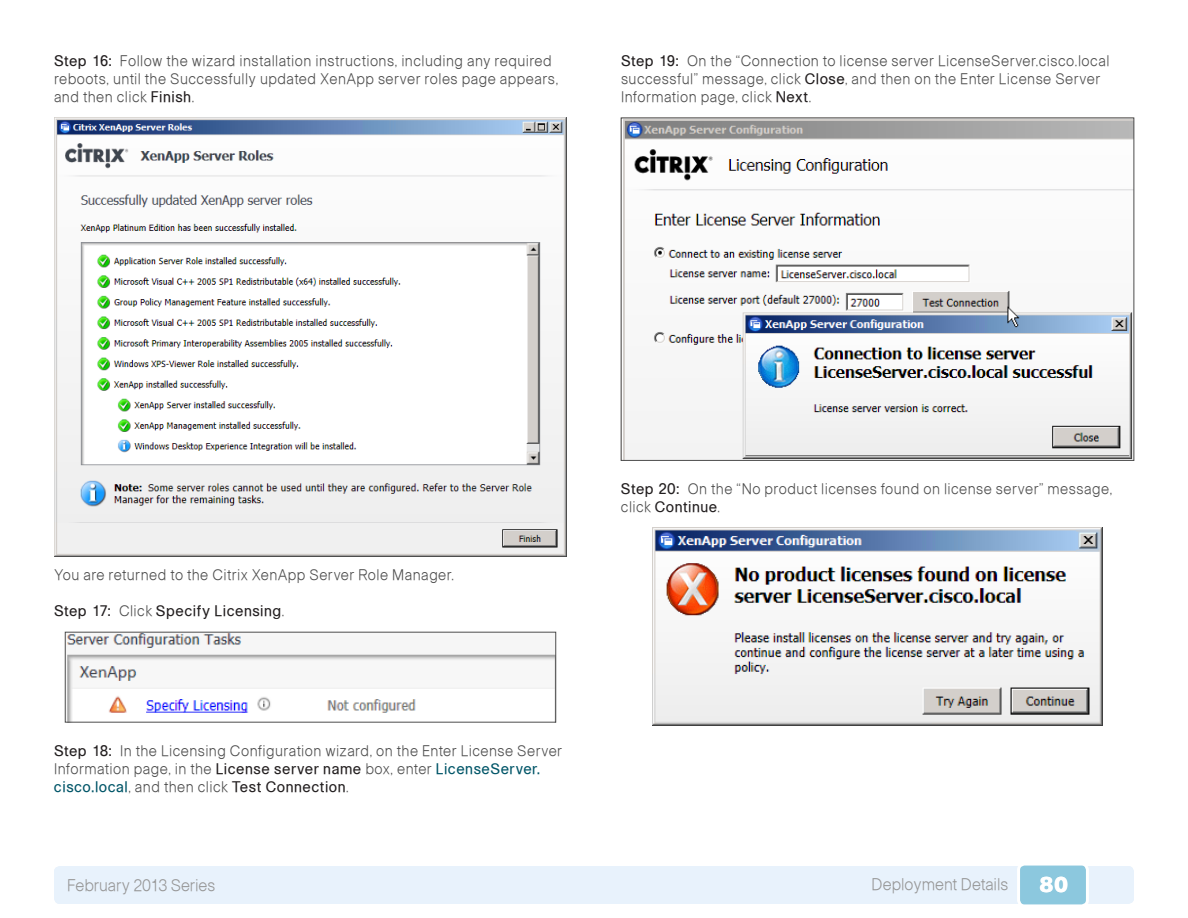
<style>
.page{position:relative;width:1188px;height:918px;background:#fff}
.page>*{position:absolute;margin:0;border:0;box-sizing:border-box;transform-origin:0 0}
.t1{font:900 21px "Cisco";color:#fff}
.t2{font:16.5px "Ciscolight";color:#969696;scale:.95 1}
.t3{font:15px/18px "Ciscolight";letter-spacing:.03em;color:#4d4d4d;scale:.95 1}
.t4{font:15px "Ciscoregular";letter-spacing:.035em;color:#231f20;scale:.95 1}
.s1{font-family:"Cisco";color:#231f20}
.s2{font-family:"Ciscoregular";color:#231f20}
.s3{font-family:"Cisco"}
.s4{font-family:"Ciscolight";color:#4d4d4d}
.s5{font-family:"Ciscoregular";color:#005568}
</style>
<div class="page">
<div style="left:54px;top:866px;width:1080px;height:38px;background:#e8f2fc;border-radius:6px"></div>
<div style="left:1019px;top:864px;width:68px;height:42px;background:#8cc8de;border-radius:6px"></div>
<div style="left:1017px;top:863px;width:72px;height:44px;border:3px solid #fff;border-radius:6px"></div>
<img style="left:54px;top:118px;width:513px;height:438px">
<img style="left:67px;top:634px;width:487px;height:87px">
<div style="left:65px;top:632px;width:491px;height:91px;border:1px solid #4d4d4d"></div>
<img style="left:623px;top:120px;width:509px;height:339px">
<img style="left:652px;top:527px;width:450px;height:198px">
<p class="t3" style="left:54px;top:51px;width:532px"><span class="s1">Step 16:</span> Follow the wizard installation instructions, including any required reboots, until the Successfully updated XenApp server roles page appears, and then click <span class="s2">Finish</span>.</p>
<p class="t3" style="left:621px;top:51px;width:516px"><span class="s1">Step 19:</span> On the “Connection to license server LicenseServer.cisco.local successful” message, click <span class="s2">Close</span>, and then on the Enter License Server<br>Information page, click <span class="s2">Next</span>.</p>
<p class="t3" style="left:54px;top:566px;width:423px">You are returned to the Citrix XenApp Server Role Manager.</p>
<p class="t4" style="left:54px;top:602px;width:244px"><span class="s3">Step 17:</span> <span class="s4">Click</span> Specify Licensing<span class="s4">.</span></p>
<p class="t3" style="left:54px;top:741px;width:536px"><span class="s1">Step 18:</span> In the Licensing Configuration wizard, on the Enter License Server<br>Information page, in the <span class="s2">License server name</span> box, enter <span class="s5">LicenseServer. cisco.local</span>, and then click <span class="s2">Test Connection</span>.</p>
<p class="t3" style="left:621px;top:479px;width:519px"><span class="s1">Step 20:</span> On the “No product licenses found on license server” message,</p>
<p class="t4" style="left:621px;top:498px;width:106px"><span class="s4">click</span> Continue<span class="s4">.</span></p>
<p class="t2" style="left:67px;top:875px;width:157px">February 2013 Series</p>
<p class="t2" style="left:872px;top:874px;width:146px">Deployment Details</p>
<h1 class="t1" style="left:1039px;top:872px;width:31px">80</h1>
</div>
